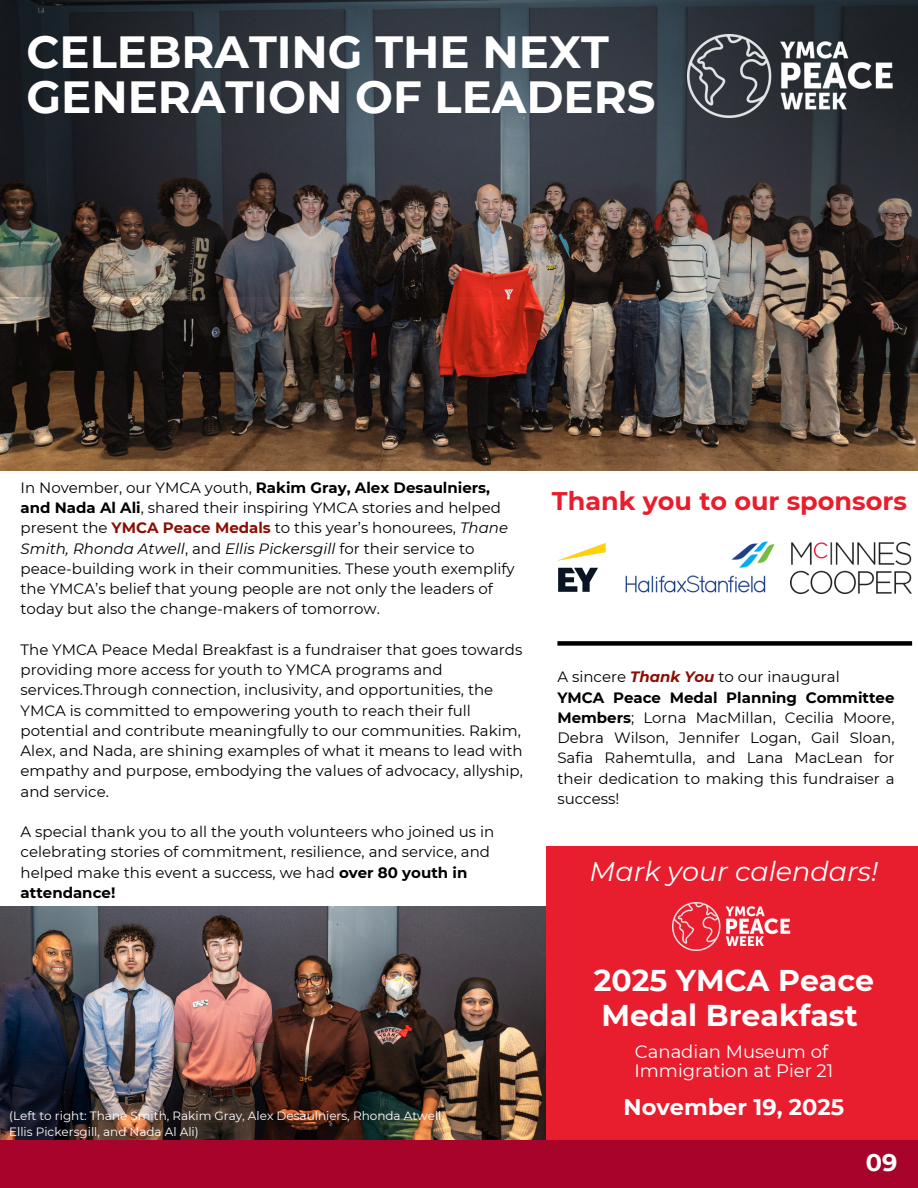
<style>
.page{position:relative;width:918px;height:1188px;background:#fff}
.page>*{position:absolute;margin:0;border:0;box-sizing:border-box;transform-origin:0 0}
.t1{font:700 45px/45px "Montserrat";color:#fff}
.t2{font:700 30px/34.8px "Montserrat";color:#fff}
.t3{font:italic 27px "Montserrat";color:#fff}
.t4{font:700 25.5px "Montserrat";color:#e81d2d}
.t5{font:700 24px "Montserrat";color:#fff}
.t6{font:700 22.5px "Montserrat";color:#fff}
.t7{font:18px/19.2px "Montserrat";color:#fff}
.t8{font:15px/20.2px "Montserrat";color:#000}
.t9{font:700 15px "Montserrat";color:#000}
.t10{font:12px "Montserrat";color:#fff}
.s1{font-weight:400}
.s2{font-weight:700}
.s3{font-weight:700;color:#8b0f04}
.s4{font-style:italic}
.s5{font-weight:700;font-style:italic;color:#8b0f04}
</style>
<div class="page">
<img style="left:0;top:907px;width:547px;height:233px">
<div style="left:0;top:1140px;width:918px;height:48px;background:#a8042b"></div>
<img style="left:0;top:297px;width:918px;height:174px">
<img style="left:0;top:0;width:918px;height:297px">
<div style="left:547px;top:846px;width:371px;height:294px;background:#e81d2d"></div>
<img style="left:688px;top:34px;width:205px;height:84px">
<img style="left:790px;top:543px;width:122px;height:50px">
<img style="left:625px;top:541px;width:150px;height:52px">
<img style="left:558px;top:543px;width:48px;height:49px">
<div style="left:557px;top:641px;width:355px;height:5px;background:#000"></div>
<img style="left:672px;top:902px;width:119px;height:48px">
<h1 class="t1" style="left:27px;top:29px;width:631px">CELEBRATING THE NEXT<br>GENERATION OF LEADERS</h1>
<p class="t9" style="left:21px;top:478px;width:471px"><span class="s1">In November, our YMCA youth,</span> Rakim Gray, Alex Desaulniers,</p>
<p class="t8" style="left:21px;top:498px;width:496px"><span class="s2">and Nada Al Ali</span>, shared their inspiring YMCA stories and helped present the <span class="s3">YMCA Peace Medals</span> to this year’s honourees, <span class="s4">Thane Smith, Rhonda Atwell</span>, and <span class="s4">Ellis Pickersgill</span> for their service to peace-building work in their communities. These youth exemplify the YMCA’s belief that young people are not only the leaders of today but also the change-makers of tomorrow.</p>
<h4 class="t8" style="left:21px;top:639px;width:504px">The YMCA Peace Medal Breakfast is a fundraiser that goes towards providing more access for youth to YMCA programs and services.Through connection, inclusivity, and opportunities, the YMCA is committed to empowering youth to reach their full potential and contribute meaningfully to our communities. Rakim, Alex, and Nada, are shining examples of what it means to lead with empathy and purpose, embodying the values of advocacy, allyship, and service.</h4>
<p class="t8" style="left:21px;top:822px;width:475px">A special thank you to all the youth volunteers who joined us in celebrating stories of commitment, resilience, and service, and helped make this event a success, we had <span class="s2">over 80 youth in attendance!</span></p>
<p class="t10" style="left:9px;top:1109px;width:437px">(Left to right: Thane Smith, Rakim Gray, Alex Desaulniers, Rhonda Atwell,</p>
<p class="t10" style="left:9px;top:1125px;width:191px">Ellis Pickersgill, and Nada Al Ali)</p>
<p class="t4" style="left:552px;top:486px;width:356px">Thank you to our sponsors</p>
<p class="t8" style="left:557px;top:667px;width:284px">A sincere <span class="s5">Thank You</span> to our inaugural</p>
<p class="t8" style="left:557px;top:687px;width:339px;text-align:justify"><span class="s2">YMCA Peace Medal Planning Committee Members</span>; Lorna MacMillan, Cecilia Moore, Debra Wilson, Jennifer Logan, Gail Sloan, Safia Rahemtulla, and Lana MacLean for their dedication to making this fundraiser a success!</p>
<p class="t3" style="left:590px;top:855px;width:290px">Mark your calendars!</p>
<p class="t2" style="left:594px;top:963px;width:282px">2025 YMCA Peace<br>Medal Breakfast</p>
<p class="t7" style="left:634px;top:1042px;width:200px">Canadian Museum of<br>Immigration at Pier 21</p>
<p class="t6" style="left:624px;top:1093px;width:222px">November 19, 2025</p>
<p class="t5" style="left:866px;top:1148px;width:33px">09</p>
</div>
